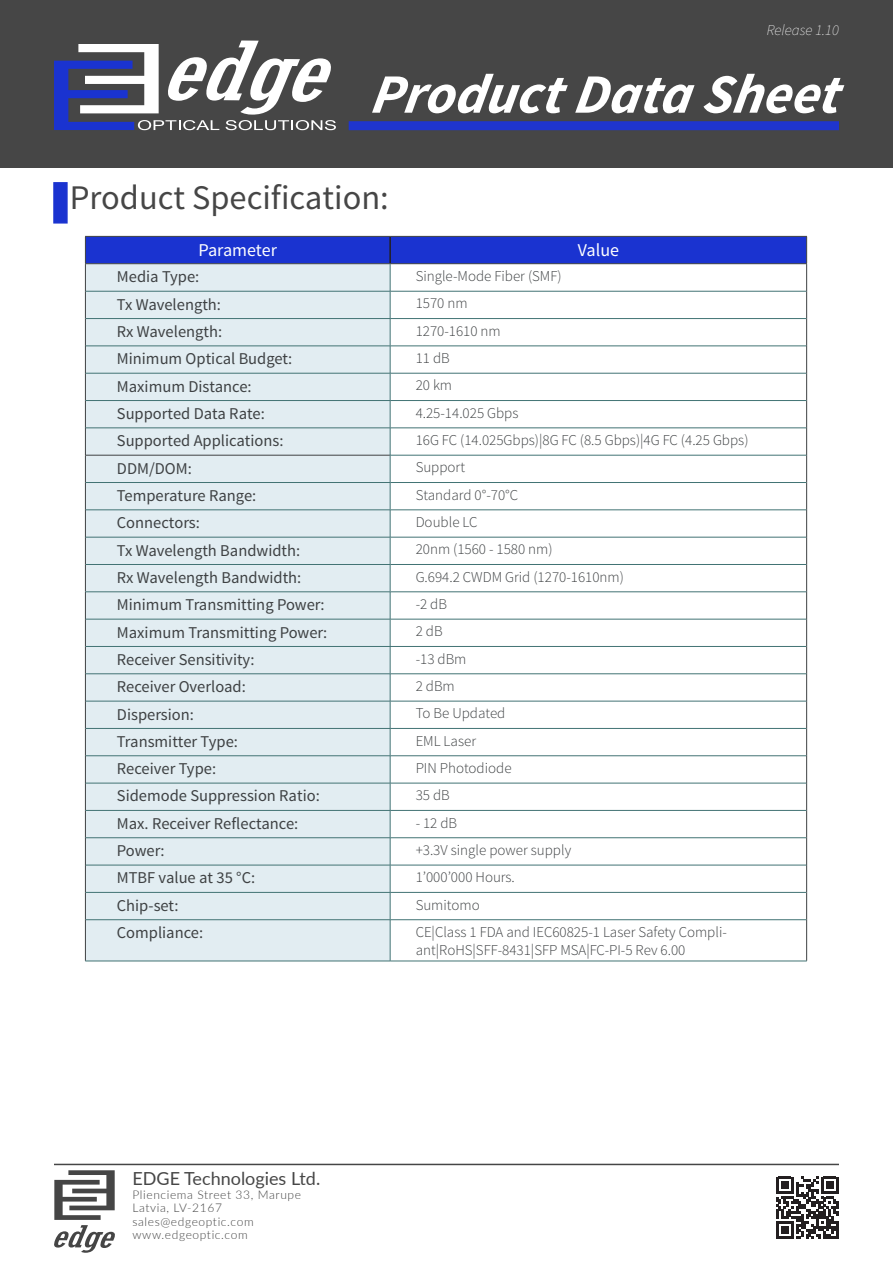
<style>
.page{position:relative;width:893px;height:1263px;background:#fff}
.page>*{position:absolute;margin:0;border:0;box-sizing:border-box;transform-origin:0 0}
.t1{font:italic 700 55.5px "Source Sans Pro";color:#fff}
.t2{font:34.5px "Source Sans Pro";color:#464646}
.t3{font:18px "Lato";color:#464646}
.t4{font:18px "Source Sans Pro";color:#fff}
.t5{font:16.5px "Source Sans Pro";color:#3e4143}
.t6{font:300 15px/18px "Source Sans Pro";color:#3e4143}
.t7{font:italic 200 15px "Source Sans Pro";color:#fff}
.t8{font:300 12px "Lato";letter-spacing:.05em;color:#464646}
</style>
<div class="page">
<hr style="left:54px;top:1164px;width:785px;height:1px;background:#464646">
<svg style="left:54px;top:1170px;width:61px;height:83px"></svg>
<svg style="left:776px;top:1177px;width:62px;height:62px"></svg>
<div style="left:0;top:0;width:893px;height:168px;background:#464646"></div>
<svg style="left:54px;top:40px;width:282px;height:90px"></svg>
<div style="left:349px;top:121px;width:490px;height:9px;background:#1f35ce"></div>
<div style="left:53px;top:182px;width:15px;height:42px;background:#1a33d0;border:2px solid #1a33d0"></div>
<div style="left:86px;top:920px;width:304px;height:41px;background:#e2edf2"></div>
<hr style="left:85px;top:920px;width:1px;height:41px;background:#3e4143">
<hr style="left:806px;top:920px;width:1px;height:41px;background:#3e4143">
<hr style="left:390px;top:920px;width:1px;height:41px;background:#427374">
<hr style="left:85px;top:961px;width:305px;height:1px;background:#427374">
<hr style="left:390px;top:961px;width:417px;height:1px;background:#427374">
<svg style="left:85px;top:236px;width:722px;height:684px"></svg>
<hr style="left:86px;top:646px;width:304px;height:1px;background:#427374">
<p class="t7" style="left:767px;top:21px;width:74px">Release 1.10</p>
<p class="t1" style="left:370px;top:57px;width:481px">ProductData Sheet</p>
<p class="t2" style="left:70px;top:176px;width:320px">Product Specification:</p>
<p class="t4" style="left:199px;top:239px;width:80px">Parameter</p>
<p class="t4" style="left:578px;top:239px;width:43px">Value</p>
<p class="t5" style="left:117px;top:267px;width:84px">Media Type:</p>
<p class="t6" style="left:416px;top:267px;width:147px">Single-Mode Fiber (SMF)</p>
<p class="t5" style="left:117px;top:294px;width:106px">Tx Wavelength:</p>
<p class="t6" style="left:416px;top:295px;width:53px">1570 nm</p>
<p class="t5" style="left:117px;top:321px;width:107px">Rx Wavelength:</p>
<p class="t6" style="left:416px;top:322px;width:87px">1270-1610 nm</p>
<p class="t5" style="left:117px;top:349px;width:177px">Minimum Optical Budget:</p>
<p class="t6" style="left:416px;top:349px;width:36px">11 dB</p>
<p class="t5" style="left:117px;top:376px;width:136px">Maximum Distance:</p>
<p class="t6" style="left:416px;top:377px;width:38px">20 km</p>
<p class="t5" style="left:117px;top:403px;width:149px">Supported Data Rate:</p>
<p class="t6" style="left:416px;top:404px;width:104px">4.25-14.025 Gbps</p>
<p class="t5" style="left:117px;top:430px;width:168px">Supported Applications:</p>
<p class="t6" style="left:416px;top:431px;width:334px">16G FC (14.025Gbps)|8G FC (8.5 Gbps)|4G FC (4.25 Gbps)</p>
<p class="t5" style="left:117px;top:458px;width:76px">DDM/DOM:</p>
<p class="t6" style="left:416px;top:458px;width:51px">Support</p>
<p class="t5" style="left:117px;top:485px;width:141px">Temperature Range:</p>
<p class="t6" style="left:416px;top:486px;width:104px">Standard 0°-70°C</p>
<p class="t5" style="left:117px;top:512px;width:84px">Connectors:</p>
<p class="t6" style="left:416px;top:513px;width:63px">Double LC</p>
<p class="t5" style="left:117px;top:540px;width:185px">Tx Wavelength Bandwidth:</p>
<p class="t6" style="left:416px;top:540px;width:138px">20nm (1560 - 1580 nm)</p>
<p class="t5" style="left:117px;top:567px;width:186px">Rx Wavelength Bandwidth:</p>
<p class="t6" style="left:416px;top:568px;width:210px">G.694.2 CWDM Grid (1270-1610nm)</p>
<p class="t5" style="left:117px;top:594px;width:209px">Minimum Transmitting Power:</p>
<p class="t6" style="left:416px;top:595px;width:33px">-2 dB</p>
<p class="t5" style="left:117px;top:622px;width:212px">Maximum Transmitting Power:</p>
<p class="t6" style="left:416px;top:622px;width:28px">2 dB</p>
<p class="t5" style="left:117px;top:649px;width:139px">Receiver Sensitivity:</p>
<p class="t6" style="left:416px;top:650px;width:52px">-13 dBm</p>
<p class="t5" style="left:117px;top:676px;width:130px">Receiver Overload:</p>
<p class="t6" style="left:416px;top:677px;width:41px">2 dBm</p>
<p class="t5" style="left:117px;top:704px;width:79px">Dispersion:</p>
<p class="t6" style="left:416px;top:704px;width:91px">To Be Updated</p>
<p class="t5" style="left:117px;top:731px;width:123px">Transmitter Type:</p>
<p class="t6" style="left:416px;top:732px;width:62px">EML Laser</p>
<p class="t5" style="left:117px;top:758px;width:101px">Receiver Type:</p>
<p class="t6" style="left:416px;top:759px;width:97px">PIN Photodiode</p>
<p class="t5" style="left:117px;top:786px;width:204px">Sidemode Suppression Ratio:</p>
<p class="t6" style="left:416px;top:786px;width:36px">35 dB</p>
<p class="t5" style="left:117px;top:813px;width:183px">Max. Receiver Reflectance:</p>
<p class="t6" style="left:416px;top:814px;width:43px">- 12 dB</p>
<p class="t5" style="left:117px;top:840px;width:49px">Power:</p>
<p class="t6" style="left:416px;top:841px;width:157px">+3.3V single power supply</p>
<p class="t5" style="left:117px;top:868px;width:140px">MTBF value at 35 °C:</p>
<p class="t6" style="left:416px;top:868px;width:101px">1’000’000 Hours.</p>
<p class="t5" style="left:117px;top:895px;width:63px">Chip-set:</p>
<p class="t6" style="left:416px;top:896px;width:66px">Sumitomo</p>
<p class="t5" style="left:117px;top:922px;width:88px">Compliance:</p>
<p class="t6" style="left:416px;top:923px;width:313px">CE|Class 1 FDA and IEC60825-1 Laser Safety Compli&shy;ant|RoHS|SFF-8431|SFP MSA|FC-PI-5 Rev 6.00</p>
<p class="t3" style="left:132px;top:1166px;width:189px">EDGE Technologies Ltd.</p>
<p class="t8" style="left:132px;top:1186px;width:170px">Plienciema Street 33, Marupe</p>
<p class="t8" style="left:132px;top:1200px;width:91px">Latvia, LV-2167</p>
<p class="t8" style="left:132px;top:1213px;width:123px">sales@edgeoptic.com</p>
<p class="t8" style="left:132px;top:1227px;width:117px">www.edgeoptic.com</p>
</div>
